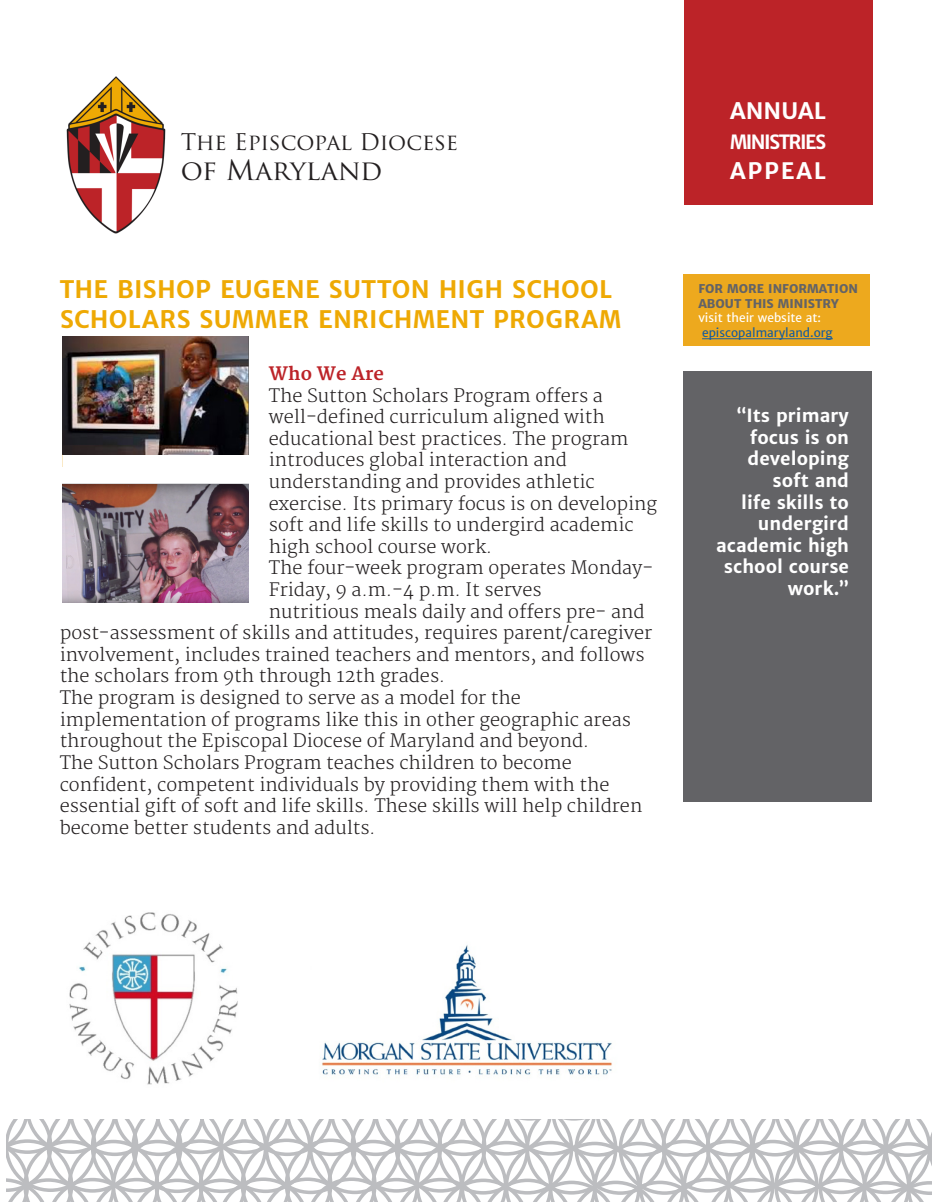
<style>
.page{position:relative;width:932px;height:1202px;background:#fff}
.page>*{position:absolute;margin:0;border:0;box-sizing:border-box;transform-origin:0 0}
.t1{font:27.3px "Trajan Pro";color:#231f20}
.t2{font:700 24px/30px "Merriweather Sans";letter-spacing:.015em;color:#eea904}
.t3{font:700 22.5px "Merriweather Sans";letter-spacing:.04em;color:#fff}
.t4{font:22.35px "Trajan Pro";letter-spacing:-.01em;color:#231f20}
.t5{font:700 19.5px "Merriweather Sans";letter-spacing:-.08em;color:#fff;scale:.96 1}
.t6{font:300 18px/21.6px "Merriweather";color:#231f20}
.t7{font:700 18px/21.6px "Merriweather Sans";color:#fff;text-align:right}
.t8{font:700 18px "Merriweather";color:#bc2328}
.t9{font:12px/14.4px "Merriweather Sans";color:#175d9e}
.t10{font:800 12px "Merriweather Sans";color:#636366}
.s1{color:#fff}
</style>
<div class="page">
<div style="left:683px;top:0;width:189px;height:204px;background:#bc2328"></div>
<img style="left:66px;top:76px;width:100px;height:158px">
<svg style="left:7px;top:1119px;width:925px;height:83px"></svg>
<div style="left:683px;top:371px;width:188px;height:431px;background:#636366"></div>
<div style="left:683px;top:275px;width:187px;height:71px;background:#eda91e"></div>
<hr style="left:702px;top:338px;width:130px;height:1px;background:#175d9e">
<img style="left:62px;top:485px;width:186px;height:117px">
<img style="left:62px;top:336px;width:186px;height:119px">
<img style="left:69px;top:912px;width:169px;height:173px">
<img style="left:321px;top:945px;width:291px;height:131px">
<p class="t4" style="left:181px;top:128px;width:279px">The Episcopal Diocese</p>
<p class="t1" style="left:181px;top:152px;width:203px">of Maryland</p>
<p class="t2" style="left:60px;top:275px;width:563px">THE BISHOP EUGENE SUTTON HIGH SCHOOL<br>SCHOLARS SUMMER ENRICHMENT PROGRAM</p>
<p class="t8" style="left:269px;top:363px;width:117px">Who We Are</p>
<p class="t6" style="left:269px;top:385px;width:389px">The Sutton Scholars Program offers a well-defined curriculum aligned with educational best practices. The program introduces global interaction and understanding and provides athletic exercise. Its primary focus is on developing soft and life skills to undergird academic high school course work.</p>
<p class="t6" style="left:269px;top:558px;width:386px">The four-week program operates Monday-<br>Friday, 9 a.m.-4 p.m. It serves</p>
<p class="t6" style="left:60px;top:601px;width:594px;text-indent:209px">nutritious meals daily and offers pre- and post-assessment of skills and attitudes, requires parent/caregiver involvement, includes trained teachers and mentors, and follows the scholars from 9th through 12th grades.</p>
<p class="t6" style="left:60px;top:687px;width:573px">The program is designed to serve as a model for the implementation of programs like this in other geographic areas throughout the Episcopal Diocese of Maryland and beyond.</p>
<p class="t6" style="left:60px;top:752px;width:513px">The Sutton Scholars Program teaches children to become</p>
<p class="t6" style="left:60px;top:774px;width:551px">confident, competent individuals by providing them with the</p>
<p class="t6" style="left:60px;top:795px;width:584px">essential gift of soft and life skills. These skills will help children become better students and adults.</p>
<p class="t3" style="left:730px;top:97px;width:98px">ANNUAL</p>
<p class="t5" style="left:730px;top:130px;width:102px">MINISTRIES</p>
<p class="t3" style="left:730px;top:157px;width:98px">APPEAL</p>
<p class="t10" style="left:698px;top:282px;width:161px">FOR MORE INFORMATION</p>
<p class="t10" style="left:698px;top:296px;width:142px">ABOUT THIS MINISTRY</p>
<p class="t9" style="left:702px;top:311px;width:132px;text-indent:-4px"><span class="s1">visit their website at: </span>episcopalmaryland.org</p>
<p class="t7" style="left:716px;top:405px;width:134px">“Its primary focus is on developing soft and<br>life skills to undergird academic high school course work.”</p>
</div>
